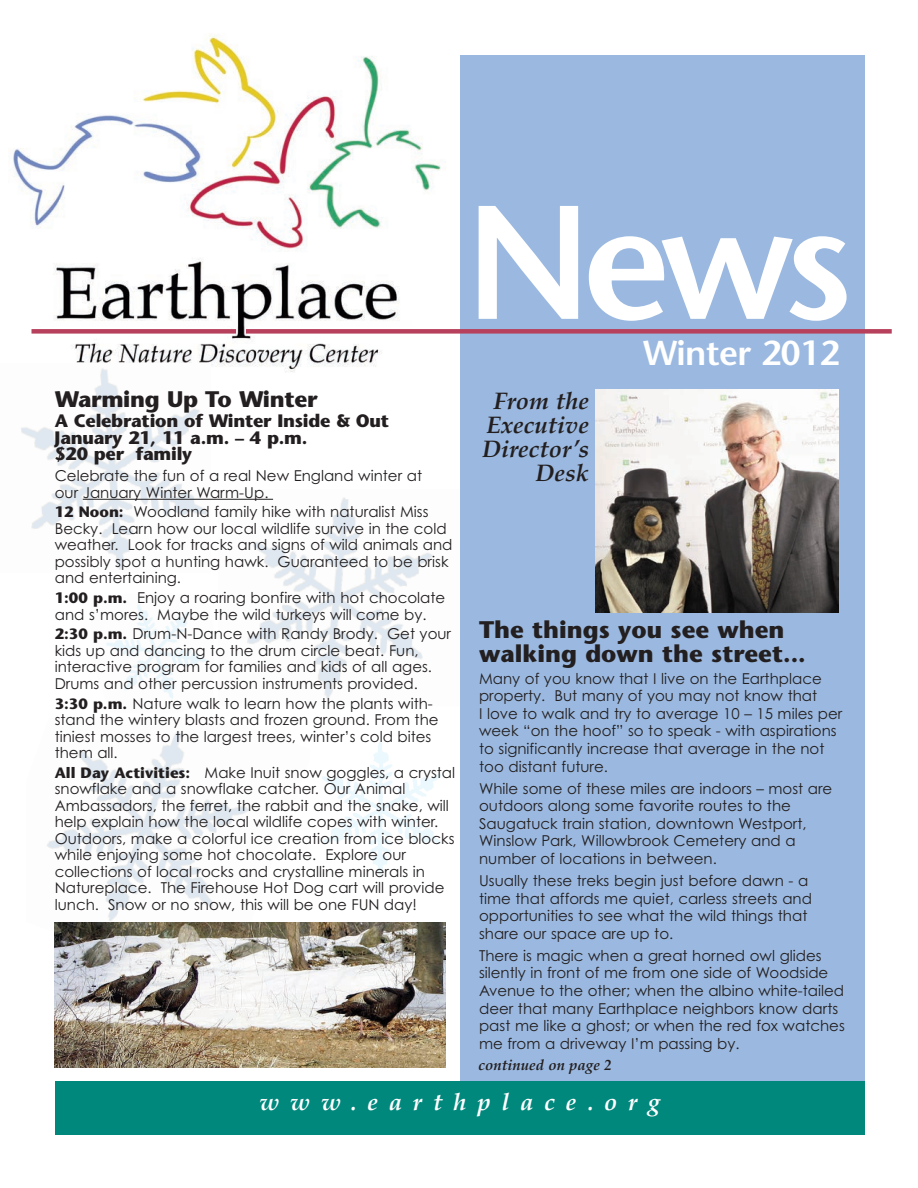
<style>
.page{position:relative;width:918px;height:1188px;background:#fff}
.page>*{position:absolute;margin:0;border:0;box-sizing:border-box;transform-origin:0 0}
.t1{font:600 161.4px "Stone Sans";color:#fff}
.t2{font:600 34.5px "Stone Sans";letter-spacing:-.01em;color:#fff}
.t3{font:700 24px/24px "Stone Sans";color:#231f20}
.t4{font:italic 700 24px/24px "Palatino";color:#231f20;text-align:right}
.t5{font:italic 700 24px "Palatino";letter-spacing:.45em;color:#fff}
.t6{font:700 22.5px "Stone Sans";letter-spacing:-.015em;color:#231f20}
.t7{font:700 18px/16.5px "Stone Sans";letter-spacing:-.015em;color:#231f20}
.t8{font:15px/16.5px "Century Gothic";color:#231f20}
.t9{font:italic 700 15px "Palatino";color:#231f20}
.s1{font-family:"Stone Sans";font-weight:700}
</style>
<div class="page">
<img style="left:13px;top:35px;width:433px;height:337px">
<div style="left:34px;top:327px;width:197px;height:9px;background:#fff"></div>
<div style="left:248px;top:327px;width:197px;height:9px;background:#fff"></div>
<img style="left:106px;top:604px;width:101px;height:95px">
<img style="left:322px;top:742px;width:119px;height:133px">
<img style="left:47px;top:731px;width:202px;height:203px">
<img style="left:218px;top:498px;width:215px;height:201px">
<img style="left:13px;top:364px;width:197px;height:206px">
<div style="left:460px;top:56px;width:405px;height:1080px;background:#9bb9e0"></div>
<hr style="left:83px;top:499px;width:190px;height:1px;background:#231f20">
<div style="left:256px;top:326px;width:184px;height:9px;background:#fff"></div>
<div style="left:32px;top:329px;width:204px;height:5px;background:#b7405c"></div>
<div style="left:246px;top:329px;width:646px;height:5px;background:#b7405c"></div>
<img style="left:595px;top:390px;width:243px;height:223px">
<div style="left:55px;top:1082px;width:810px;height:54px;background:#01887d"></div>
<img style="left:55px;top:922px;width:391px;height:146px">
<h3 class="t6" style="left:55px;top:390px;width:264px">Warming Up To Winter</h3>
<p class="t7" style="left:55px;top:415px;width:336px">A Celebration of Winter Inside &amp; Out<br>January 21, 11 a.m. – 4 p.m.<br>$20 per family</p>
<p class="t8" style="left:55px;top:468px;width:369px">Celebrate the fun of a real New England winter at our January Winter Warm-Up.</p>
<p class="t8" style="left:55px;top:504px;width:399px"><span class="s1">12 Noon:</span> Woodland family hike with naturalist Miss Becky. Learn how our local wildlife survive in the cold weather. Look for tracks and signs of wild animals and possibly spot a hunting hawk. Guaranteed to be brisk and entertaining.</p>
<p class="t8" style="left:55px;top:590px;width:392px"><span class="s1">1:00 p.m.</span> Enjoy a roaring bonfire with hot chocolate and s’mores. Maybe the wild turkeys will come by.</p>
<p class="t8" style="left:55px;top:626px;width:398px"><span class="s1">2:30 p.m.</span> Drum-N-Dance with Randy Brody. Get your kids up and dancing to the drum circle beat. Fun, interactive program for families and kids of all ages.<br>Drums and other percussion instruments provided.</p>
<p class="t8" style="left:55px;top:695px;width:385px"><span class="s1">3:30 p.m.</span> Nature walk to learn how the plants with&shy;stand the wintery blasts and frozen ground. From the tiniest mosses to the largest trees, winter’s cold bites them all.</p>
<p class="t8" style="left:55px;top:764px;width:402px"><span class="s1">All Day Activities:</span> Make Inuit snow goggles, a crystal snowflake and a snowflake catcher. Our Animal Ambassadors, the ferret, the rabbit and the snake, will help explain how the local wildlife copes with winter.<br>Outdoors, make a colorful ice creation from ice blocks while enjoying some hot chocolate. Explore our collections of local rocks and crystalline minerals in Natureplace. The Firehouse Hot Dog cart will provide lunch. Snow or no snow, this will be one FUN day!</p>
<h1 class="t1" style="left:465px;top:200px;width:389px">News</h1>
<h2 class="t2" style="left:643px;top:340px;width:198px">Winter 2012</h2>
<h3 class="t4" style="left:483px;top:391px;width:108px">From the<br>Executive<br>Director’s<br>Desk</h3>
<h3 class="t3" style="left:479px;top:620px;width:328px">The things you see when walking down the street...</h3>
<p class="t8" style="left:479px;top:669px;width:365px;line-height:17.7px">Many of you know that I live on the Earthplace property. But many of you may not know that<br>I love to walk and try to average 10 – 15 miles per week “on the hoof” so to speak - with aspirations to significantly increase that average in the not too distant future.</p>
<p class="t8" style="left:479px;top:780px;width:355px;line-height:17.5px">While some of these miles are indoors – most are outdoors along some favorite routes to the Saugatuck train station, downtown Westport, Winslow Park, Willowbrook Cemetery and a number of locations in between.</p>
<p class="t8" style="left:479px;top:872px;width:334px;line-height:17.7px">Usually these treks begin just before dawn - a time that affords me quiet, carless streets and opportunities to see what the wild things that share our space are up to.</p>
<p class="t8" style="left:479px;top:947px;width:367px;line-height:17.5px">There is magic when a great horned owl glides silently in front of me from one side of Woodside Avenue to the other; when the albino white-tailed deer that many Earthplace neighbors know darts past me like a ghost; or when the red fox watches me from a driveway I’m passing by.</p>
<p class="t9" style="left:478px;top:1059px;width:135px">continued on page 2</p>
<h3 class="t5" style="left:260px;top:1093px;width:402px">www.earthplace.org</h3>
</div>
